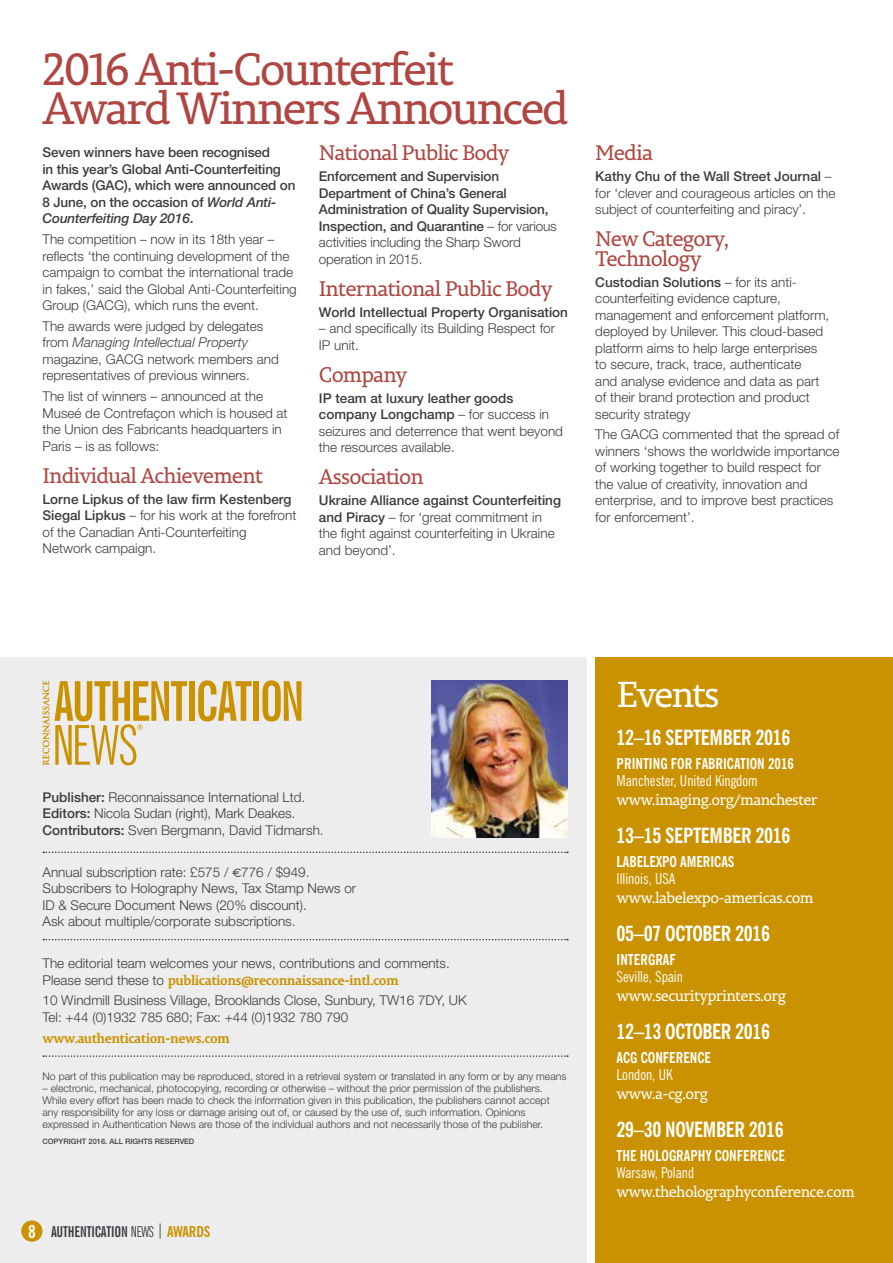
<style>
.page{position:relative;width:893px;height:1263px;background:#fff}
.page>*{position:absolute;margin:0;border:0;box-sizing:border-box;transform-origin:0 0}
.t1{font:45px/39px "Permian Slab Serif Typeface";letter-spacing:-.06em;color:#af4643}
.t2{font:36px "Permian Slab Serif Typeface";letter-spacing:-.06em;color:#fff}
.t3{font:21px/19.5px "Permian Slab Serif Typeface";letter-spacing:-.04em;color:#af4643}
.t4{font:700 condensed 21px "News Gothic BT";letter-spacing:-.02em;color:#fff}
.t5{font:15px "Permian Slab Serif Typeface";letter-spacing:-.04em;color:#fff}
.t6{font:700 condensed 15px "News Gothic BT";color:#fff}
.t7{font:condensed 15px "News Gothic BT";color:#fff}
.t8{font:700 extra-condensed 15px "News Gothic BT";letter-spacing:-.01em;color:#393b41}
.t9{font:300 13.5px/16.5px "Helvetica Neue";color:#3c3c3b}
.t10{font:500 13.5px/16.5px "Helvetica Neue";letter-spacing:-.01em;color:#3c3c3b}
.t11{font:700 13.5px "Permian Slab Serif Typeface";letter-spacing:-.04em;color:#ca9200}
.t12{font:300 10.5px/12px "Helvetica Neue";color:#3c3c3b}
.t13{font:500 7.5px "Helvetica Neue";color:#3c3c3b}
.s1{font-style:italic}
.s2{font-weight:500}
.s3{font-weight:300}
.s4{font-family:"Eurofurenceregular";font-weight:400}
.s5{font-family:"Helvetica Neue";font-weight:300;color:#3c3c3b}
.s6{font-stretch:condensed;font-size:18px;color:#fff}
.s7{font-weight:400}
.s8{font-weight:400;font-stretch:condensed}
.s9{font-stretch:condensed;color:#ca9200}
</style>
<div class="page">
<div style="left:0;top:657px;width:587px;height:606px;background:#ededed"></div>
<div style="left:595px;top:657px;width:298px;height:606px;background:#ca9200"></div>
<div style="left:21px;top:1220px;width:22px;height:22px;background:#ca9200;border-radius:50%"></div>
<svg style="left:43px;top:851px;width:525px;height:2px"></svg>
<svg style="left:43px;top:939px;width:525px;height:1px"></svg>
<svg style="left:43px;top:1055px;width:525px;height:2px"></svg>
<div style="left:189px;top:681px;width:6px;height:40px;background:#ca9200"></div>
<svg style="left:43px;top:681px;width:144px;height:84px"></svg>
<svg style="left:198px;top:680px;width:53px;height:41px"></svg>
<div style="left:254px;top:681px;width:5px;height:40px;background:#ca9200"></div>
<svg style="left:262px;top:680px;width:39px;height:41px"></svg>
<img style="left:432px;top:680px;width:136px;height:158px">
<h1 class="t1" style="left:43px;top:48px;width:528px">2016 Anti-Counterfeit<br>Award Winners Announced</h1>
<p class="t10" style="left:43px;top:144px;width:255px">Seven winners have been recognised<br>in this year’s Global Anti-Counterfeiting Awards (GAC), which were announced on 8 June, on the occasion of <span class="s1">World Anti-Counterfeiting Day 2016</span>.</p>
<p class="t9" style="left:43px;top:231px;width:256px">The competition – now in its 18th year – reflects ‘the continuing development of the campaign to combat the international trade in fakes,’ said the Global Anti-Counterfeiting Group (GACG), which runs the event.</p>
<p class="t9" style="left:43px;top:317px;width:238px">The awards were judged by delegates from <span class="s1">Managing Intellectual Property </span>magazine, GACG network members and representatives of previous winners.</p>
<p class="t9" style="left:43px;top:388px;width:247px">The list of winners – announced at the Museé de Contrefaçon which is housed at the Union des Fabricants headquarters in Paris – is as follows:</p>
<h3 class="t3" style="left:43px;top:465px;width:222px">Individual Achievement</h3>
<p class="t9" style="left:43px;top:490px;width:255px"><span class="s2">Lorne Lipkus of the law firm Kestenberg Siegal Lipkus</span> – for his work at the forefront of the Canadian Anti-Counterfeiting Network campaign.</p>
<h3 class="t3" style="left:319px;top:142px;width:192px">National Public Body</h3>
<p class="t10" style="left:319px;top:168px;width:239px">Enforcement and Supervision Department of China’s General Administration of Quality Supervision, Inspection, and Quarantine <span class="s3">– for various activities including the Sharp Sword operation in 2015.</span></p>
<h3 class="t3" style="left:319px;top:278px;width:235px">International Public Body</h3>
<p class="t10" style="left:319px;top:303px;width:251px">World Intellectual Property Organisation</p>
<p class="t9" style="left:319px;top:320px;width:238px">– and specifically its Building Respect for<br>IP unit.</p>
<h3 class="t3" style="left:319px;top:364px;width:90px">Company</h3>
<p class="t9" style="left:319px;top:389px;width:246px"><span class="s2">IP team at luxury leather goods company Longchamp</span> – for success in seizures and deterrence that went beyond the resources available.</p>
<h3 class="t3" style="left:319px;top:466px;width:106px">Association</h3>
<p class="t9" style="left:319px;top:492px;width:244px"><span class="s2">Ukraine Alliance against Counterfeiting and Piracy</span> – for ‘great commitment in the fight against counterfeiting in Ukraine and beyond’.</p>
<h3 class="t3" style="left:595px;top:142px;width:59px">Media</h3>
<p class="t9" style="left:595px;top:168px;width:242px"><span class="s2">Kathy Chu of the Wall Street Journal</span> – for ‘clever and courageous articles on the subject of counterfeiting and piracy’.</p>
<h3 class="t3" style="left:595px;top:228px;width:135px">New Category,<br>Technology</h3>
<p class="t9" style="left:595px;top:273px;width:236px"><span class="s2">Custodian Solutions</span> – for its anti&shy;counterfeiting evidence capture, management and enforcement platform, deployed by Unilever. This cloud-based platform aims to help large enterprises to secure, track, trace, authenticate<br>and analyse evidence and data as part of their brand protection and product security strategy</p>
<p class="t9" style="left:595px;top:426px;width:246px">The GACG commented that the spread of winners ‘shows the worldwide importance of working together to build respect for the value of creativity, innovation and enterprise, and to improve best practices for enforcement’.</p>
<p class="t9" style="left:43px;top:788px;width:283px"><span class="s2">Publisher:</span> Reconnaissance International Ltd.<br><span class="s2">Editors:</span> Nicola Sudan (right), Mark Deakes.<br><span class="s2">Contributors:</span> Sven Bergmann, David Tidmarsh.</p>
<p class="t9" style="left:43px;top:863px;width:315px">Annual subscription rate: £575 / <span class="s4">€</span>776 / $949.<br>Subscribers to Holography News, Tax Stamp News or ID &amp; Secure Document News (20% discount).<br>Ask about multiple/corporate subscriptions.</p>
<p class="t9" style="left:43px;top:955px;width:409px">The editorial team welcomes your news, contributions and comments.</p>
<p class="t11" style="left:43px;top:968px;width:358px"><span class="s5">Please send these to</span> publications@reconnaissance-intl.com</p>
<p class="t9" style="left:43px;top:992px;width:426px">10 Windmill Business Village, Brooklands Close, Sunbury, TW16 7DY, UK<br>Tel: +44 (0)1932 785 680; Fax: +44 (0)1932 780 790</p>
<p class="t11" style="left:43px;top:1026px;width:189px">www.authentication-news.com</p>
<p class="t12" style="left:43px;top:1070px;width:525px">No part of this publication may be reproduced, stored in a retrieval system or translated in any form or by any means</p>
<p class="t12" style="left:43px;top:1082px;width:509px">– electronic, mechanical, photocopying, recording or otherwise – without the prior permission of the publishers.<br>While every effort has been made to check the information given in this publication, the publishers cannot accept any responsibility for any loss or damage arising out of, or caused by the use of, such information. Opinions expressed in Authentication News are those of the individual authors and not necessarily those of the publisher.</p>
<p class="t13" style="left:43px;top:1137px;width:153px">COPYRIGHT 2016. ALL RIGHTS RESERVED</p>
<p class="t8" style="left:28px;top:1222px;width:184px"><span class="s6">8</span> AUTHENTICATION <span class="s7">NEWS</span> <span class="s8">|</span> <span class="s9">AWARDS</span></p>
<h2 class="t2" style="left:617px;top:666px;width:104px">Events</h2>
<h3 class="t4" style="left:617px;top:725px;width:175px">12–16 SEPTEMBER 2016</h3>
<p class="t6" style="left:617px;top:754px;width:179px">PRINTING FOR FABRICATION 2016</p>
<p class="t7" style="left:617px;top:771px;width:143px">Manchester, United Kingdom</p>
<p class="t5" style="left:617px;top:788px;width:203px">www.imaging.org/manchester</p>
<h3 class="t4" style="left:617px;top:823px;width:175px">13–15 SEPTEMBER 2016</h3>
<p class="t6" style="left:617px;top:852px;width:120px">LABELEXPO AMERICAS</p>
<p class="t7" style="left:617px;top:869px;width:60px">Illinois, USA</p>
<p class="t5" style="left:617px;top:886px;width:199px">www.labelexpo-americas.com</p>
<h3 class="t4" style="left:617px;top:921px;width:155px">05–07 OCTOBER 2016</h3>
<p class="t6" style="left:617px;top:950px;width:61px">INTERGRAF</p>
<p class="t7" style="left:617px;top:967px;width:68px">Seville, Spain</p>
<p class="t5" style="left:617px;top:984px;width:171px">www.securityprinters.org</p>
<h3 class="t4" style="left:617px;top:1019px;width:155px">12–13 OCTOBER 2016</h3>
<p class="t6" style="left:617px;top:1048px;width:96px">ACG CONFERENCE</p>
<p class="t7" style="left:617px;top:1065px;width:58px">London, UK</p>
<p class="t5" style="left:617px;top:1082px;width:93px">www.a-cg.org</p>
<h3 class="t4" style="left:617px;top:1116px;width:169px">29–30 NOVEMBER 2016</h3>
<p class="t6" style="left:617px;top:1146px;width:170px">THE HOLOGRAPHY CONFERENCE</p>
<p class="t7" style="left:617px;top:1163px;width:79px">Warsaw, Poland</p>
<p class="t5" style="left:617px;top:1180px;width:240px">www.theholographyconference.com</p>
</div>
